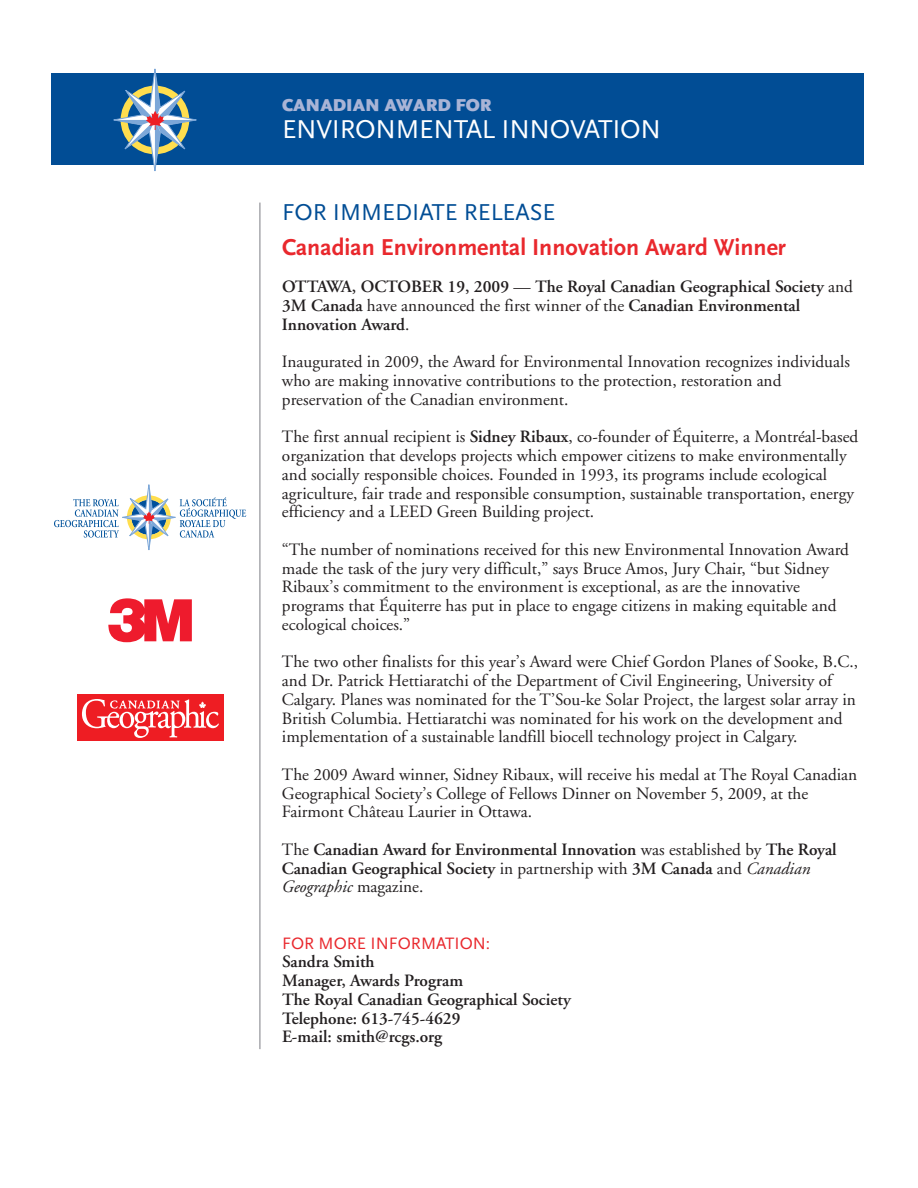
<style>
.page{position:relative;width:918px;height:1188px;background:#fff}
.page>*{position:absolute;margin:0;border:0;box-sizing:border-box;transform-origin:0 0}
.t1{font:27px "Scala Sans";letter-spacing:-.01em;color:#fff}
.t2{font:700 24px "Scala Sans";color:#e9282d}
.t3{font:24px "Scala Sans";color:#014d95}
.t4{font:900 18px "Scala Sans";color:#a9b4d6}
.t5{font:17.25px/18.8px "Adobe Garamond";color:#231f20}
.t6{font:600 17.25px/18.8px "Adobe Garamond";color:#231f20}
.t7{font:17.25px "Scala Sans";color:#e9282d}
.s1{font-weight:400}
.s2{font-weight:600}
.s3{font-weight:400;font-style:italic}
</style>
<div class="page">
<hr style="left:259px;top:203px;width:2px;height:846px;background:#a8a9ad">
<svg style="left:54px;top:484px;width:192px;height:66px"></svg>
<svg style="left:108px;top:598px;width:84px;height:44px"></svg>
<div style="left:77px;top:694px;width:146px;height:47px;background:#ee1d23"></div>
<svg style="left:82px;top:699px;width:137px;height:39px"></svg>
<div style="left:52px;top:73px;width:812px;height:91px;background:#014d95"></div>
<svg style="left:111px;top:68px;width:88px;height:103px"></svg>
<p class="t4" style="left:282px;top:98px;width:211px">CANADIAN AWARD FOR</p>
<h1 class="t1" style="left:282px;top:118px;width:381px">ENVIRONMENTAL INNOVATION</h1>
<h2 class="t3" style="left:282px;top:202px;width:275px">FOR IMMEDIATE RELEASE</h2>
<h2 class="t2" style="left:282px;top:238px;width:505px">Canadian Environmental Innovation Award Winner</h2>
<p class="t6" style="left:282px;top:279px;width:572px">OTTAWA, OCTOBER 19, 2009 <span class="s1">—</span> The Royal Canadian Geographical Society <span class="s1">and<br></span>3M Canada <span class="s1">have announced the first winner of the</span> Canadian Environmental<br>Innovation Award<span class="s1">.</span></p>
<p class="t5" style="left:282px;top:354px;width:569px">Inaugurated in 2009, the Award for Environmental Innovation recognizes individuals who are making innovative contributions to the protection, restoration and preservation of the Canadian environment.</p>
<p class="t5" style="left:282px;top:429px;width:578px">The first annual recipient is <span class="s2">Sidney Ribaux</span>, co-founder of Équiterre, a Montréal-based organization that develops projects which empower citizens to make environmentally and socially responsible choices. Founded in 1993, its programs include ecological agriculture, fair trade and responsible consumption, sustainable transportation, energy efficiency and a LEED Green Building project.</p>
<p class="t5" style="left:282px;top:542px;width:568px">“The number of nominations received for this new Environmental Innovation Award made the task of the jury very difficult,” says Bruce Amos, Jury Chair, “but Sidney Ribaux’s commitment to the environment is exceptional, as are the innovative programs that Équiterre has put in place to engage citizens in making equitable and ecological choices.”</p>
<p class="t5" style="left:282px;top:654px;width:577px">The two other finalists for this year’s Award were Chief Gordon Planes of Sooke, B.C., and Dr. Patrick Hettiaratchi of the Department of Civil Engineering, University of Calgary. Planes was nominated for the T’Sou-ke Solar Project, the largest solar array in British Columbia. Hettiaratchi was nominated for his work on the development and implementation of a sustainable landfill biocell technology project in Calgary.</p>
<p class="t5" style="left:282px;top:767px;width:577px">The 2009 Award winner, Sidney Ribaux, will receive his medal at The Royal Canadian<br>Geographical Society’s College of Fellows Dinner on November 5, 2009, at the<br>Fairmont Château Laurier in Ottawa.</p>
<p class="t6" style="left:282px;top:842px;width:556px"><span class="s1">The</span> Canadian Award for Environmental Innovation <span class="s1">was established by</span> The Royal<br>Canadian Geographical Society <span class="s1">in partnership with</span> 3M Canada <span class="s1">and</span> <span class="s3">Canadian<br>Geographic</span> <span class="s1">magazine.</span></p>
<p class="t7" style="left:282px;top:936px;width:210px">FOR MORE INFORMATION:</p>
<p class="t6" style="left:282px;top:954px;width:290px">Sandra Smith<br>Manager, Awards Program<br>The Royal Canadian Geographical Society<br>Telephone: 613-745-4629<br>E-mail: smith@rcgs.org</p>
</div>
